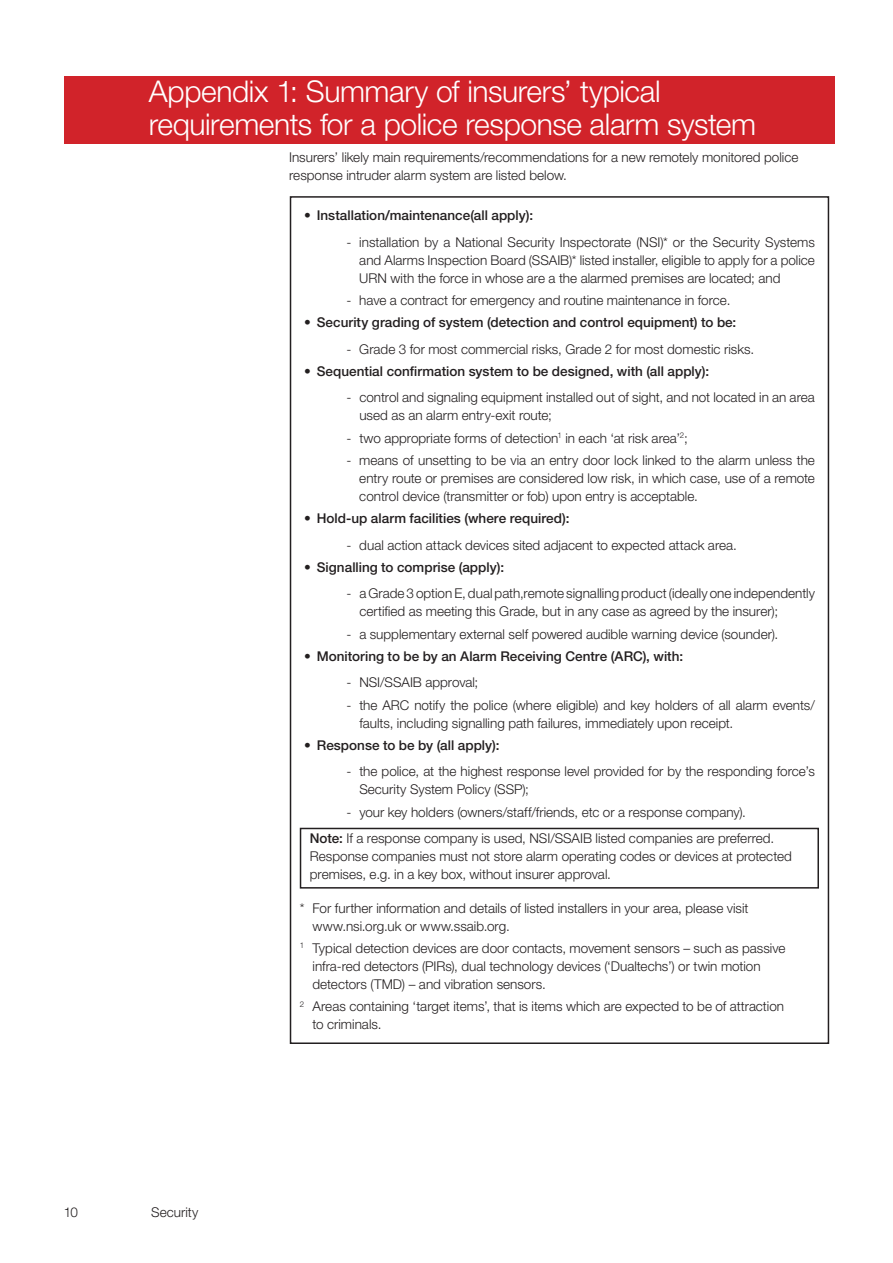
<style>
.page{position:relative;width:893px;height:1263px;background:#fff}
.page>*{position:absolute;margin:0;border:0;box-sizing:border-box;transform-origin:0 0}
.FPA_Chapter_heads{font:300 30px/33px "Helvetica Neue LT Std";letter-spacing:-.015em;color:#fff}
.FPA_Body_text{font:300 13.5px/18px "Helvetica Neue LT Std";color:#231f20}
.t1{font:500 13.5px "Helvetica Neue LT Std";color:#231f20}
.s1{font-weight:300}
.s2{font-weight:500}
</style>
<div class="page">
<div style="left:64px;top:77px;width:64px;height:67px;background:#d1232a"></div>
<div style="left:128px;top:77px;width:707px;height:67px;background:#d1232a"></div>
<div style="left:300px;top:828px;width:519px;height:60px;border:2px solid #231f20"></div>
<p class="FPA_Chapter_heads" style="left:149px;top:74px;width:609px">Appendix 1: Summary of insurers’ typical requirements for a police response alarm system</p>
<p class="FPA_Body_text" style="left:289px;top:148px;width:511px">Insurers’ likely main requirements/recommendations for a new remotely monitored police response intruder alarm system are listed below.</p>
<p class="t1" style="left:304px;top:207px;width:231px">• Installation/maintenance(all apply):</p>
<p class="FPA_Body_text" style="left:359px;top:232px;width:457px;text-align:justify;text-indent:-13px">- installation by a National Security Inspectorate (NSI)* or the Security Systems and Alarms Inspection Board (SSAIB)* listed installer, eligible to apply for a police URN with the force in whose are a the alarmed premises are located; and</p>
<p class="FPA_Body_text" style="left:347px;top:291px;width:385px">- have a contract for emergency and routine maintenance in force.</p>
<p class="t1" style="left:304px;top:314px;width:434px"><span class="s1">•</span> Security grading of system (detection and control equipment) to be:</p>
<p class="FPA_Body_text" style="left:347px;top:339px;width:409px">- Grade 3 for most commercial risks, Grade 2 for most domestic risks.</p>
<p class="t1" style="left:304px;top:363px;width:407px">• Sequential confirmation system to be designed, with (all apply):</p>
<p class="FPA_Body_text" style="left:359px;top:388px;width:457px;text-indent:-13px">- control and signaling equipment installed out of sight, and not located in an area used as an alarm entry-exit route;</p>
<p class="FPA_Body_text" style="left:347px;top:428px;width:343px">- two appropriate forms of detection<sup>1</sup> in each ‘at risk area’<sup>2</sup>;</p>
<p class="FPA_Body_text" style="left:359px;top:451px;width:457px;text-align:justify;text-indent:-13px">- means of unsetting to be via an entry door lock linked to the alarm unless the entry route or premises are considered low risk, in which case, use of a remote control device (transmitter or fob) upon entry is acceptable.</p>
<p class="t1" style="left:304px;top:510px;width:267px">• Hold-up alarm facilities (where required):</p>
<p class="FPA_Body_text" style="left:347px;top:535px;width:392px">- dual action attack devices sited adjacent to expected attack area.</p>
<p class="t1" style="left:304px;top:559px;width:202px">• Signalling to comprise (apply):</p>
<p class="FPA_Body_text" style="left:359px;top:584px;width:457px;text-indent:-13px">- a Grade 3 option E, dual path,remote signalling product (ideally one independently certified as meeting this Grade, but in any case as agreed by the insurer);</p>
<p class="FPA_Body_text" style="left:347px;top:624px;width:433px">- a supplementary external self powered audible warning device (sounder).</p>
<p class="t1" style="left:304px;top:648px;width:381px">• Monitoring to be by an Alarm Receiving Centre (ARC), with:</p>
<p class="FPA_Body_text" style="left:347px;top:673px;width:133px">- NSI/SSAIB approval;</p>
<p class="FPA_Body_text" style="left:359px;top:695px;width:457px;text-indent:-13px">- the ARC notify the police (where eligible) and key holders of all alarm events/ faults, including signalling path failures, immediately upon receipt.</p>
<p class="t1" style="left:304px;top:737px;width:197px">• Response to be by (all apply):</p>
<p class="FPA_Body_text" style="left:359px;top:762px;width:457px;text-indent:-13px">- the police, at the highest response level provided for by the responding force’s<br>Security System Policy (SSP);</p>
<p class="FPA_Body_text" style="left:310px;top:798px;width:466px;line-height:26.4px;text-indent:37px">- your key holders (owners/staff/friends, etc or a response company).<br><span class="s2">Note:</span> If a response company is used, NSI/SSAIB listed companies are preferred.</p>
<p class="FPA_Body_text" style="left:310px;top:847px;width:483px">Response companies must not store alarm operating codes or devices at protected premises, e.g. in a key box, without insurer approval.</p>
<p class="FPA_Body_text" style="left:313px;top:898px;width:438px;text-indent:-13px">* For further information and details of listed installers in your area, please visit www.nsi.org.uk or www.ssaib.org.</p>
<p class="FPA_Body_text" style="left:313px;top:939px;width:474px;text-indent:-13px"><sup>1</sup> Typical detection devices are door contacts, movement sensors – such as passive infra-red detectors (PIRs), dual technology devices (‘Dualtechs’) or twin motion detectors (TMD) – and vibration sensors.</p>
<p class="FPA_Body_text" style="left:313px;top:997px;width:473px;text-indent:-13px"><sup>2</sup> Areas containing ‘target items’, that is items which are expected to be of attraction to criminals.</p>
<p class="FPA_Body_text" style="left:64px;top:1203px;width:16px">10</p>
<p class="FPA_Body_text" style="left:151px;top:1203px;width:49px">Security</p>
</div>
